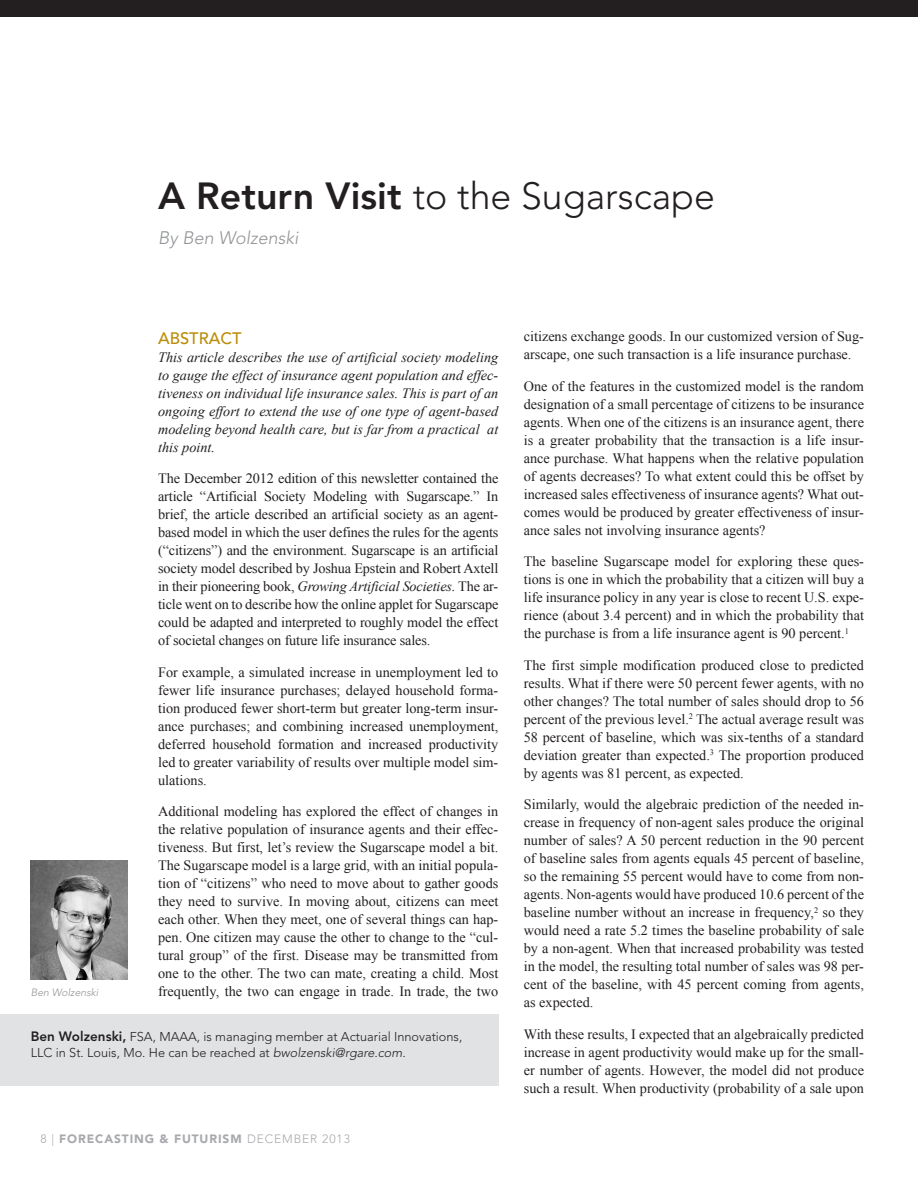
<style>
.page{position:relative;width:918px;height:1188px;background:#fff}
.page>*{position:absolute;margin:0;border:0;box-sizing:border-box;transform-origin:0 0}
.Headers_for_Articles{font:300 37.5px "Avenir LT Std";color:#231f20}
.BY_LINE{font:italic 300 18px "Avenir LT Std";color:#939598}
.Subheaders{font:500 16.5px "Avenir LT Std";color:#bb8c07}
.Body_general{font:14.25px/18px "Times New Roman";color:#231f20;text-align:justify}
.Body_general-2{font:italic 14.25px/18px "Times New Roman";color:#231f20;text-align:justify}
.Author_bio_format{font:300 12.75px/15.8px "Avenir LT Std";color:#231f20}
.t1{font:900 12px "Avenir LT Std";letter-spacing:.075em;color:#a8a9ad}
.t2{font:italic 300 10.5px "Avenir LT Std";color:#939598}
.s1{font-weight:800}
.s2{font-style:italic}
.s3{font-weight:800;font-size:13.5px}
.s4{font-weight:300}
</style>
<div class="page">
<div style="left:0;top:0;width:918px;height:16px;background:#231f20"></div>
<div style="left:0;top:1014px;width:498px;height:71px;background:#e1e2e4"></div>
<img style="left:31px;top:861px;width:97px;height:119px">
<p class="Headers_for_Articles" style="left:158px;top:174px;width:558px"><span class="s1">A Return Visit</span> to the Sugarscape</p>
<p class="BY_LINE" style="left:158px;top:227px;width:142px">By Ben Wolzenski</p>
<p class="Subheaders" style="left:158px;top:329px;width:85px">ABSTRACT</p>
<p class="Body_general-2" style="left:158px;top:348px;width:342px">This article describes the use of artificial society modeling to gauge the effect of insurance agent population and effec&shy;tiveness on individual life insurance sales. This is part of an ongoing effort to extend the use of one type of agent-based modeling beyond health care, but is far from a practical at this point.</p>
<p class="Body_general" style="left:158px;top:469px;width:342px">The December 2012 edition of this newsletter contained the article “Artificial Society Modeling with Sugarscape.” In brief, the article described an artificial society as an agent&shy;based model in which the user defines the rules for the agents (“citizens”) and the environment. Sugarscape is an artificial society model described by Joshua Epstein and Robert Axtell in their pioneering book, <span class="s2">Growing Artificial Societies.</span> The ar&shy;ticle went on to describe how the online applet for Sugarscape could be adapted and interpreted to roughly model the effect of societal changes on future life insurance sales.</p>
<p class="Body_general" style="left:158px;top:663px;width:342px">For example, a simulated increase in unemployment led to fewer life insurance purchases; delayed household forma&shy;tion produced fewer short-term but greater long-term insur&shy;ance purchases; and combining increased unemployment, deferred household formation and increased productivity led to greater variability of results over multiple model sim&shy;ulations.</p>
<p class="Body_general" style="left:158px;top:802px;width:342px">Additional modeling has explored the effect of changes in the relative population of insurance agents and their effec&shy;tiveness. But first, let’s review the Sugarscape model a bit.<br>The Sugarscape model is a large grid, with an initial popula&shy;tion of “citizens” who need to move about to gather goods they need to survive. In moving about, citizens can meet each other. When they meet, one of several things can hap&shy;pen. One citizen may cause the other to change to the “cul&shy;tural group” of the first. Disease may be transmitted from one to the other. The two can mate, creating a child. Most</p>
<p class="t2" style="left:31px;top:986px;width:69px">Ben Wolzenski</p>
<p class="Body_general" style="left:158px;top:982px;width:342px">frequently, the two can engage in trade. In trade, the two</p>
<p class="Author_bio_format" style="left:31px;top:1029px;width:433px"><span class="s3">Ben Wolzenski,</span> FSA, MAAA, is managing member at Actuarial Innovations,<br>LLC in St. Louis, Mo. He can be reached at <span class="s2">bwolzenski@rgare.com.</span></p>
<p class="t1" style="left:40px;top:1132px;width:311px"><span class="s4">8 |</span> FORECASTING &amp; FUTURISM <span class="s4">DECEMBER 2013</span></p>
<p class="Body_general" style="left:524px;top:327px;width:342px">citizens exchange goods. In our customized version of Sug&shy;arscape, one such transaction is a life insurance purchase.</p>
<p class="Body_general" style="left:524px;top:377px;width:342px">One of the features in the customized model is the random designation of a small percentage of citizens to be insurance agents. When one of the citizens is an insurance agent, there is a greater probability that the transaction is a life insur&shy;ance purchase. What happens when the relative population of agents decreases? To what extent could this be offset by increased sales effectiveness of insurance agents? What out&shy;comes would be produced by greater effectiveness of insur&shy;ance sales not involving insurance agents?</p>
<p class="Body_general" style="left:524px;top:552px;width:342px">The baseline Sugarscape model for exploring these ques&shy;tions is one in which the probability that a citizen will buy a life insurance policy in any year is close to recent U.S. expe&shy;rience (about 3.4 percent) and in which the probability that the purchase is from a life insurance agent is 90 percent.<sup>1</sup></p>
<p class="Body_general" style="left:524px;top:656px;width:342px">The first simple modification produced close to predicted results. What if there were 50 percent fewer agents, with no other changes? The total number of sales should drop to 56 percent of the previous level.<sup>2</sup> The actual average result was 58 percent of baseline, which was six-tenths of a standard deviation greater than expected.<sup>3</sup> The proportion produced by agents was 81 percent, as expected.</p>
<p class="Body_general" style="left:524px;top:795px;width:342px">Similarly, would the algebraic prediction of the needed in&shy;crease in frequency of non-agent sales produce the original number of sales? A 50 percent reduction in the 90 percent of baseline sales from agents equals 45 percent of baseline, so the remaining 55 percent would have to come from non&shy;agents. Non-agents would have produced 10.6 percent of the baseline number without an increase in frequency,<sup>2</sup> so they would need a rate 5.2 times the baseline probability of sale by a non-agent. When that increased probability was tested in the model, the resulting total number of sales was 98 per&shy;cent of the baseline, with 45 percent coming from agents, as expected.</p>
<p class="Body_general" style="left:524px;top:1025px;width:342px">With these results, I expected that an algebraically predicted increase in agent productivity would make up for the small&shy;er number of agents. However, the model did not produce such a result. When productivity (probability of a sale upon</p>
</div>
